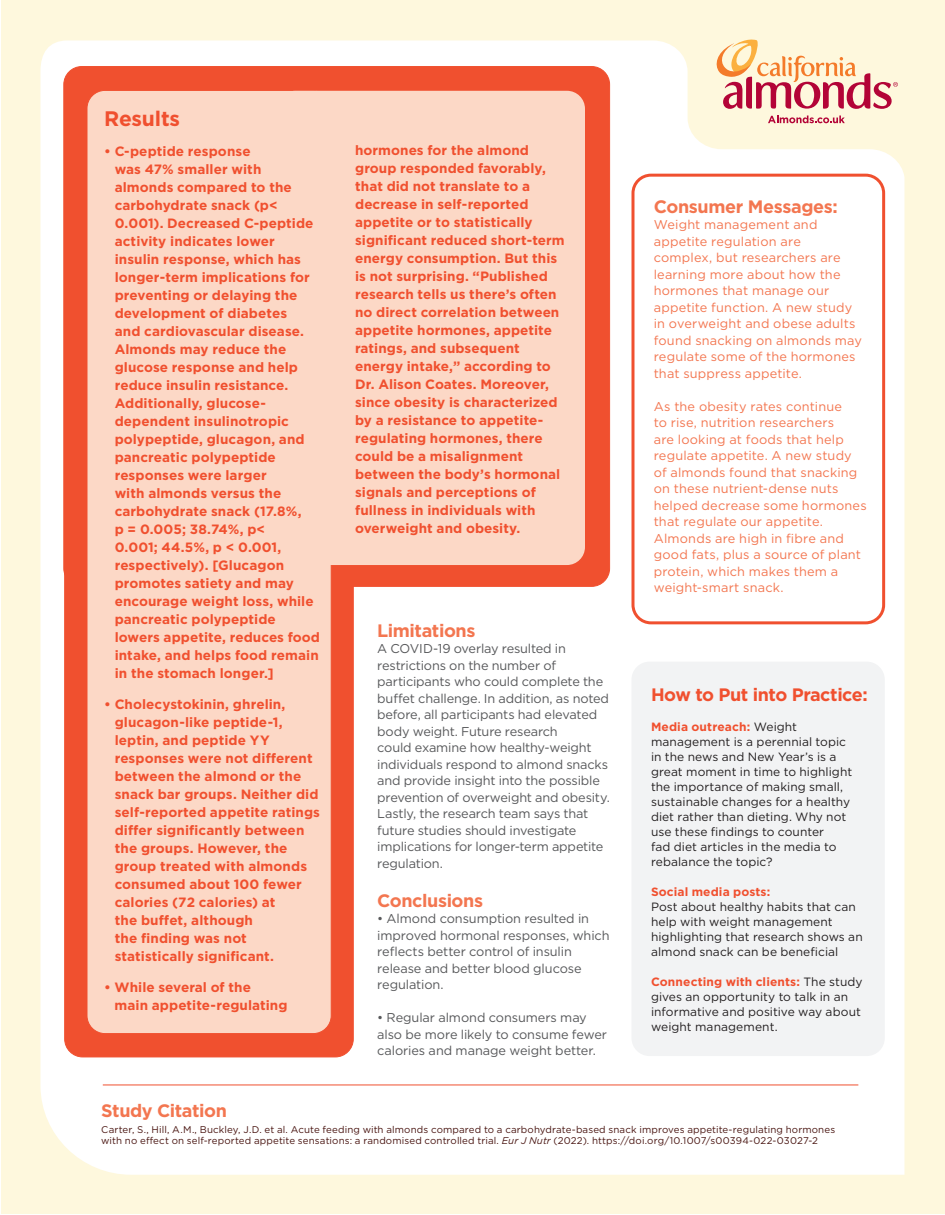
<style>
.page{position:relative;width:945px;height:1215px;background:#fff}
.page>*{position:absolute;margin:0;border:0;box-sizing:border-box;transform-origin:0 0}
.Body1{font:700 21px "Gotham";letter-spacing:-.01em;color:#f0502f}
.Body1-2{font:700 18px "Gotham";letter-spacing:-.02em;color:#f37650}
.Body1-3{font:700 18px "Gotham";letter-spacing:-.03em;color:#f0502f}
.Body1-4{font:700 13.5px/18px "Gotham";letter-spacing:.005em;color:#f0502f}
.Body1-5{font:12.75px/16.5px "Gotham";letter-spacing:-.01em;color:#57585a}
.Body1-6{font:12.75px/16.5px "Gotham";letter-spacing:.015em;color:#f37650}
.Body1-7{font:12px/15px "Gotham";letter-spacing:.005em;color:#231f20}
.Body4_Directions{font:9.75px/10.5px "Gotham";letter-spacing:.015em;color:#491511}
.s1{font-weight:700;color:#f0502f}
.s2{font-style:italic}
</style>
<div class="page">
<div style="left:2px;top:1px;width:943px;height:1213px;background:#fef8dd"></div>
<div style="left:40px;top:40px;width:864px;height:1135px;background:#fff"></div>
<svg style="left:714px;top:39px;width:184px;height:70px"></svg>
<svg style="left:768px;top:116px;width:77px;height:7px"></svg>
<div style="left:64px;top:67px;width:546px;height:519px;background:#f0502f;border-radius:18px"></div>
<div style="left:65px;top:503px;width:288px;height:554px;background:#f0502f;border-radius:18px"></div>
<div style="left:632px;top:662px;width:253px;height:394px;background:#f2f3f4;border-radius:18px"></div>
<div style="left:87px;top:90px;width:244px;height:944px;background:#fcd8c6;border-radius:18px"></div>
<div style="left:277px;top:91px;width:308px;height:474px;background:#fcd8c6;border-radius:18px"></div>
<hr style="left:103px;top:1085px;width:755px;height:1px;background:#f0502f">
<div style="left:632px;top:174px;width:253px;height:450px;border:3px solid #f0502f;border-radius:18px"></div>
<p class="Body1" style="left:104px;top:104px;width:77px">Results</p>
<p class="Body1-4" style="left:115px;top:143px;width:207px;text-indent:-11px">• C-peptide response<br>was 47% smaller with almonds compared to the carbohydrate snack (p&lt;<br>0.001). Decreased C-peptide activity indicates lower insulin response, which has longer-term implications for preventing or delaying the development of diabetes<br>and cardiovascular disease.<br>Almonds may reduce the glucose response and help reduce insulin resistance.<br>Additionally, glucose&shy;dependent insulinotropic polypeptide, glucagon, and pancreatic polypeptide responses were larger<br>with almonds versus the carbohydrate snack (17.8%,<br>p = 0.005; 38.74%, p&lt;<br>0.001; 44.5%, p &lt; 0.001, respectively). [Glucagon promotes satiety and may encourage weight loss, while pancreatic polypeptide lowers appetite, reduces food intake, and helps food remain in the stomach longer.]</p>
<p class="Body1-4" style="left:115px;top:695px;width:207px;text-indent:-11px">• Cholecystokinin, ghrelin, glucagon-like peptide-1, leptin, and peptide YY responses were not different between the almond or the snack bar groups. Neither did self-reported appetite ratings differ significantly between the groups. However, the group treated with almonds consumed about 100 fewer calories (72 calories) at<br>the buffet, although<br>the finding was not statistically significant.</p>
<p class="Body1-4" style="left:115px;top:978px;width:174px;text-indent:-10px">• While several of the main appetite-regulating</p>
<p class="Body1-2" style="left:101px;top:1098px;width:127px">Study Citation</p>
<p class="Body1-4" style="left:355px;top:141px;width:211px">hormones for the almond group responded favorably, that did not translate to a decrease in self-reported appetite or to statistically significant reduced short-term energy consumption. But this is not surprising. “Published research tells us there’s often no direct correlation between appetite hormones, appetite ratings, and subsequent energy intake,” according to<br>Dr. Alison Coates. Moreover, since obesity is characterized by a resistance to appetite&shy;regulating hormones, there could be a misalignment between the body’s hormonal signals and perceptions of fullness in individuals with overweight and obesity.</p>
<p class="Body1-2" style="left:377px;top:618px;width:100px">Limitations</p>
<p class="Body1-5" style="left:377px;top:640px;width:234px">A COVID-19 overlay resulted in restrictions on the number of participants who could complete the buffet challenge. In addition, as noted before, all participants had elevated body weight. Future research<br>could examine how healthy-weight individuals respond to almond snacks and provide insight into the possible prevention of overweight and obesity.<br>Lastly, the research team says that future studies should investigate implications for longer-term appetite regulation.</p>
<p class="Body1-2" style="left:377px;top:888px;width:107px">Conclusions</p>
<p class="Body1-5" style="left:377px;top:910px;width:234px">• Almond consumption resulted in improved hormonal responses, which reflects better control of insulin release and better blood glucose regulation.</p>
<p class="Body1-5" style="left:377px;top:1009px;width:231px">• Regular almond consumers may also be more likely to consume fewer calories and manage weight better.</p>
<p class="Body1-2" style="left:654px;top:195px;width:185px">Consumer Messages:</p>
<p class="Body1-6" style="left:654px;top:216px;width:210px">Weight management and appetite regulation are complex, but researchers are learning more about how the hormones that manage our appetite function. A new study in overweight and obese adults found snacking on almonds may regulate some of the hormones that suppress appetite.</p>
<p class="Body1-6" style="left:654px;top:398px;width:214px">As the obesity rates continue<br>to rise, nutrition researchers<br>are looking at foods that help regulate appetite. A new study of almonds found that snacking on these nutrient-dense nuts helped decrease some hormones that regulate our appetite.<br>Almonds are high in fibre and good fats, plus a source of plant protein, which makes them a weight-smart snack.</p>
<p class="Body1-3" style="left:651px;top:683px;width:218px">How to Put into Practice:</p>
<p class="Body1-7" style="left:651px;top:719px;width:203px"><span class="s1">Media outreach:</span> Weight management is a perennial topic in the news and New Year’s is a great moment in time to highlight the importance of making small, sustainable changes for a healthy diet rather than dieting. Why not use these findings to counter<br>fad diet articles in the media to rebalance the topic?</p>
<p class="Body1-7" style="left:651px;top:884px;width:213px"><span class="s1">Social media posts:<br></span>Post about healthy habits that can help with weight management highlighting that research shows an almond snack can be beneficial</p>
<p class="Body1-7" style="left:651px;top:974px;width:213px"><span class="s1">Connecting with clients:</span> The study gives an opportunity to talk in an informative and positive way about weight management.</p>
<p class="Body4_Directions" style="left:101px;top:1124px;width:736px">Carter, S., Hill, A.M., Buckley, J.D. et al. Acute feeding with almonds compared to a carbohydrate-based snack improves appetite-regulating hormones with no effect on self-reported appetite sensations: a randomised controlled trial. <span class="s2">Eur J Nutr</span> (2022). https://doi.org/10.1007/s00394-022-03027-2</p>
</div>
